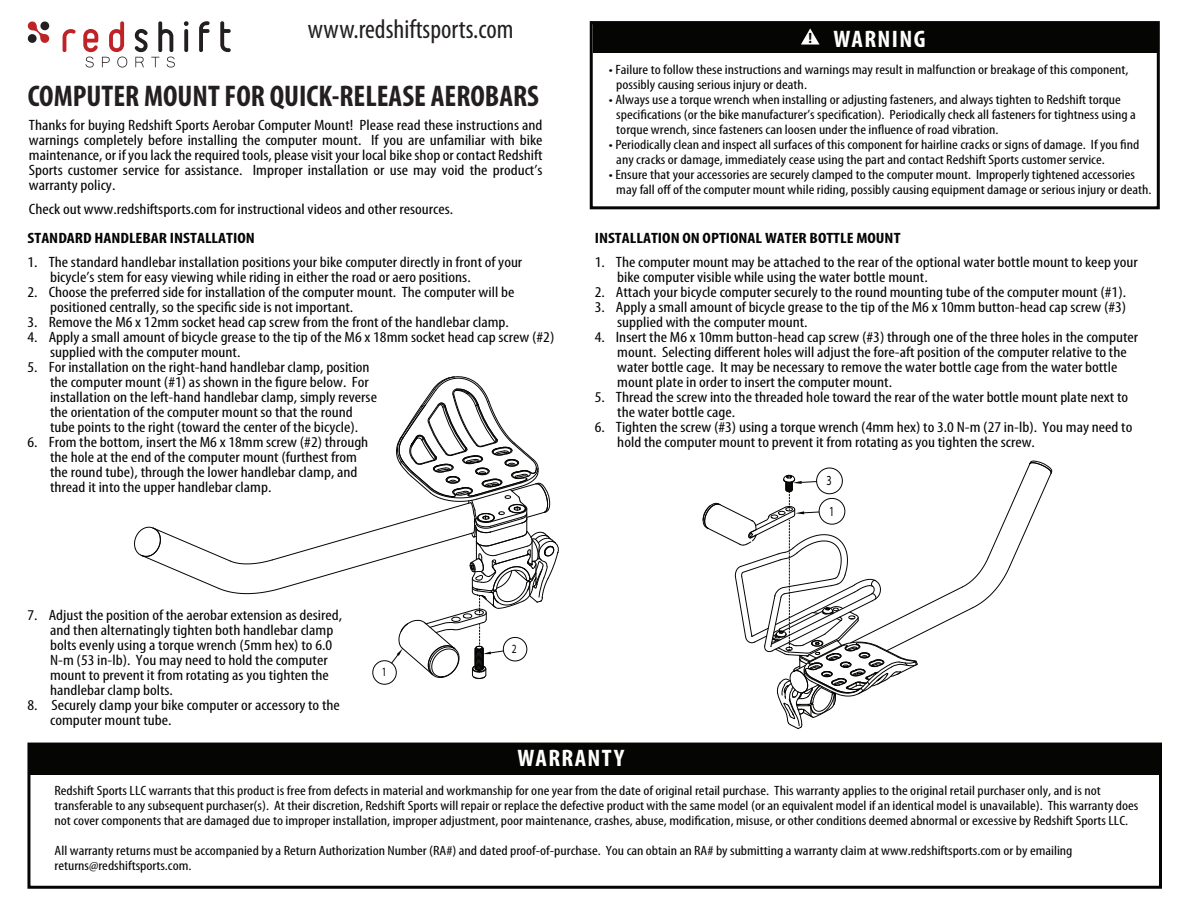
<style>
.page{position:relative;width:1188px;height:918px;background:#fff}
.page>*{position:absolute;margin:0;border:0;box-sizing:border-box;transform-origin:0 0}
.t1{font:700 condensed 30px "Myriad Pro";color:#231f20}
.t2{font:condensed 27px "Myriad Pro";color:#231f20}
.t3{font:700 condensed 24px "Myriad Pro";letter-spacing:.055em;color:#fff;scale:1.05 1}
.t4{font:condensed 15px/15px "Myriad Pro";color:#040504;scale:1.16 1}
.t5{font:700 condensed 15px "Myriad Pro";color:#040504;scale:1.16 1}
.t6{font:13.8px "Myriad Pro";color:#040503;scale:.75 1}
.t7{font:condensed 13.5px/15px "Myriad Pro";color:#040504;scale:1.16 1}
.t8{font:12.6px "Myriad Pro";color:#040503;scale:.75 1}
</style>
<div class="page">
<svg style="left:63px;top:29px;width:13px;height:23px"></svg>
<svg style="left:184px;top:21px;width:5px;height:31px"></svg>
<svg style="left:199px;top:21px;width:11px;height:31px"></svg>
<svg style="left:220px;top:21px;width:11px;height:31px"></svg>
<div style="left:40px;top:34px;width:9px;height:9px;background:#bd2327;border-radius:50%"></div>
<div style="left:28px;top:21px;width:9px;height:9px;background:#bd2327;border-radius:50%"></div>
<svg style="left:32px;top:26px;width:13px;height:12px"></svg>
<div style="left:28px;top:34px;width:9px;height:9px;background:#231f20;border-radius:50%"></div>
<div style="left:40px;top:21px;width:9px;height:9px;background:#231f20;border-radius:50%"></div>
<svg style="left:83px;top:21px;width:44px;height:47px"></svg>
<svg style="left:135px;top:21px;width:40px;height:47px"></svg>
<div style="left:593px;top:23px;width:565px;height:30px;background:#050504"></div>
<svg style="left:801px;top:28px;width:19px;height:17px"></svg>
<div style="left:590px;top:21px;width:570px;height:188px;border:3px solid #050504"></div>
<div style="left:29px;top:744px;width:1132px;height:30px;background:#050504"></div>
<div style="left:27px;top:743px;width:1135px;height:146px;border:3px solid #050504"></div>
<div style="left:372px;top:660px;width:25px;height:25px;border:1px solid #040503;border-radius:50%"></div>
<svg style="left:134px;top:376px;width:425px;height:303px"></svg>
<svg style="left:702px;top:460px;width:351px;height:269px"></svg>
<h2 class="t2" style="left:308px;top:13px;width:207px">www.redshiftsports.com</h2>
<h1 class="t1" style="left:28px;top:77px;width:513px">COMPUTER MOUNT FOR QUICK-RELEASE AEROBARS</h1>
<p class="t4" style="left:29px;top:118px;width:444px;text-align:justify">Thanks for buying Redshift Sports Aerobar Computer Mount! Please read these instructions and warnings completely before installing the computer mount. If you are unfamiliar with bike maintenance, or if you lack the required tools, please visit your local bike shop or contact Redshift Sports customer service for assistance. Improper installation or use may void the product’s warranty policy.</p>
<p class="t4" style="left:29px;top:202px;width:367px">Check out www.redshiftsports.com for instructional videos and other resources.</p>
<p class="t5" style="left:28px;top:228px;width:197px">STANDARD HANDLEBAR INSTALLATION</p>
<p class="t4" style="left:50px;top:254px;width:409px;text-indent:-23px">1. The standard handlebar installation positions your bike computer directly in front of your bicycle’s stem for easy viewing while riding in either the road or aero positions.</p>
<p class="t4" style="left:50px;top:284px;width:402px;text-indent:-23px">2. Choose the preferred side for installation of the computer mount. The computer will be positioned centrally, so the specific side is not important.</p>
<p class="t4" style="left:28px;top:314px;width:416px">3. Remove the M6 x 12mm socket head cap screw from the front of the handlebar clamp.</p>
<p class="t4" style="left:50px;top:329px;width:436px;text-indent:-23px">4. Apply a small amount of bicycle grease to the tip of the M6 x 18mm socket head cap screw (#2) supplied with the computer mount.</p>
<p class="t4" style="left:50px;top:359px;width:283px;text-indent:-23px">5. For installation on the right-hand handlebar clamp, position the computer mount (#1) as shown in the figure below. For installation on the left-hand handlebar clamp, simply reverse the orientation of the computer mount so that the round tube points to the right (toward the center of the bicycle).</p>
<p class="t4" style="left:50px;top:434px;width:276px;text-indent:-23px">6. From the bottom, insert the M6 x 18mm screw (#2) through the hole at the end of the computer mount (furthest from the round tube), through the lower handlebar clamp, and thread it into the upper handlebar clamp.</p>
<p class="t4" style="left:50px;top:607px;width:253px;text-indent:-23px">7. Adjust the position of the aerobar extension as desired, and then alternatingly tighten both handlebar clamp bolts evenly using a torque wrench (5mm hex) to 6.0<br>N-m (53 in-lb). You may need to hold the computer mount to prevent it from rotating as you tighten the handlebar clamp bolts.</p>
<p class="t4" style="left:50px;top:697px;width:251px;text-indent:-23px">8. Securely clamp your bike computer or accessory to the computer mount tube.</p>
<p class="t8" style="left:382px;top:664px;width:8px">1</p>
<p class="t8" style="left:512px;top:641px;width:8px">2</p>
<h3 class="t3" style="left:808px;top:24px;width:113px"><sup>!</sup> WARNING</h3>
<p class="t7" style="left:616px;top:62px;width:443px;text-indent:-7px">• Failure to follow these instructions and warnings may result in malfunction or breakage of this component, possibly causing serious injury or death.</p>
<p class="t7" style="left:616px;top:92px;width:449px;text-indent:-7px">• Always use a torque wrench when installing or adjusting fasteners, and always tighten to Redshift torque specifications (or the bike manufacturer’s specification). Periodically check all fasteners for tightness using a torque wrench, since fasteners can loosen under the influence of road vibration.</p>
<p class="t7" style="left:616px;top:137px;width:452px;text-indent:-7px">• Periodically clean and inspect all surfaces of this component for hairline cracks or signs of damage. If you find any cracks or damage, immediately cease using the part and contact Redshift Sports customer service.</p>
<p class="t7" style="left:616px;top:167px;width:463px;text-indent:-7px">• Ensure that your accessories are securely clamped to the computer mount. Improperly tightened accessories may fall off of the computer mount while riding, possibly causing equipment damage or serious injury or death.</p>
<p class="t5" style="left:595px;top:228px;width:265px">INSTALLATION ON OPTIONAL WATER BOTTLE MOUNT</p>
<p class="t4" style="left:617px;top:254px;width:450px;text-indent:-23px">1. The computer mount may be attached to the rear of the optional water bottle mount to keep your bike computer visible while using the water bottle mount.</p>
<p class="t4" style="left:595px;top:284px;width:460px">2. Attach your bicycle computer securely to the round mounting tube of the computer mount (#1).</p>
<p class="t4" style="left:617px;top:299px;width:440px;text-indent:-23px">3. Apply a small amount of bicycle grease to the tip of the M6 x 10mm button-head cap screw (#3) supplied with the computer mount.</p>
<p class="t4" style="left:617px;top:329px;width:451px;text-indent:-23px">4. Insert the M6 x 10mm button-head cap screw (#3) through one of the three holes in the computer mount. Selecting different holes will adjust the fore-aft position of the computer relative to the water bottle cage. It may be necessary to remove the water bottle cage from the water bottle mount plate in order to insert the computer mount.</p>
<p class="t4" style="left:617px;top:389px;width:442px;text-indent:-23px">5. Thread the screw into the threaded hole toward the rear of the water bottle mount plate next to the water bottle cage.</p>
<p class="t4" style="left:617px;top:419px;width:446px;text-indent:-23px">6. Tighten the screw (#3) using a torque wrench (4mm hex) to 3.0 N-m (27 in-lb). You may need to hold the computer mount to prevent it from rotating as you tighten the screw.</p>
<p class="t6" style="left:827px;top:472px;width:9px">3</p>
<p class="t6" style="left:829px;top:503px;width:9px">1</p>
<h3 class="t3" style="left:517px;top:743px;width:103px">WARRANTY</h3>
<p class="t7" style="left:54px;top:783px;width:936px">Redshift Sports LLC warrants that this product is free from defects in material and workmanship for one year from the date of original retail purchase. This warranty applies to the original retail purchaser only, and is not transferable to any subsequent purchaser(s). At their discretion, Redshift Sports will repair or replace the defective product with the same model (or an equivalent model if an identical model is unavailable). This warranty does not cover components that are damaged due to improper installation, improper adjustment, poor maintenance, crashes, abuse, modification, misuse, or other conditions deemed abnormal or excessive by Redshift Sports LLC.</p>
<p class="t7" style="left:54px;top:843px;width:879px">All warranty returns must be accompanied by a Return Authorization Number (RA#) and dated proof-of-purchase. You can obtain an RA# by submitting a warranty claim at www.redshiftsports.com or by emailing returns@redshiftsports.com.</p>
</div>
